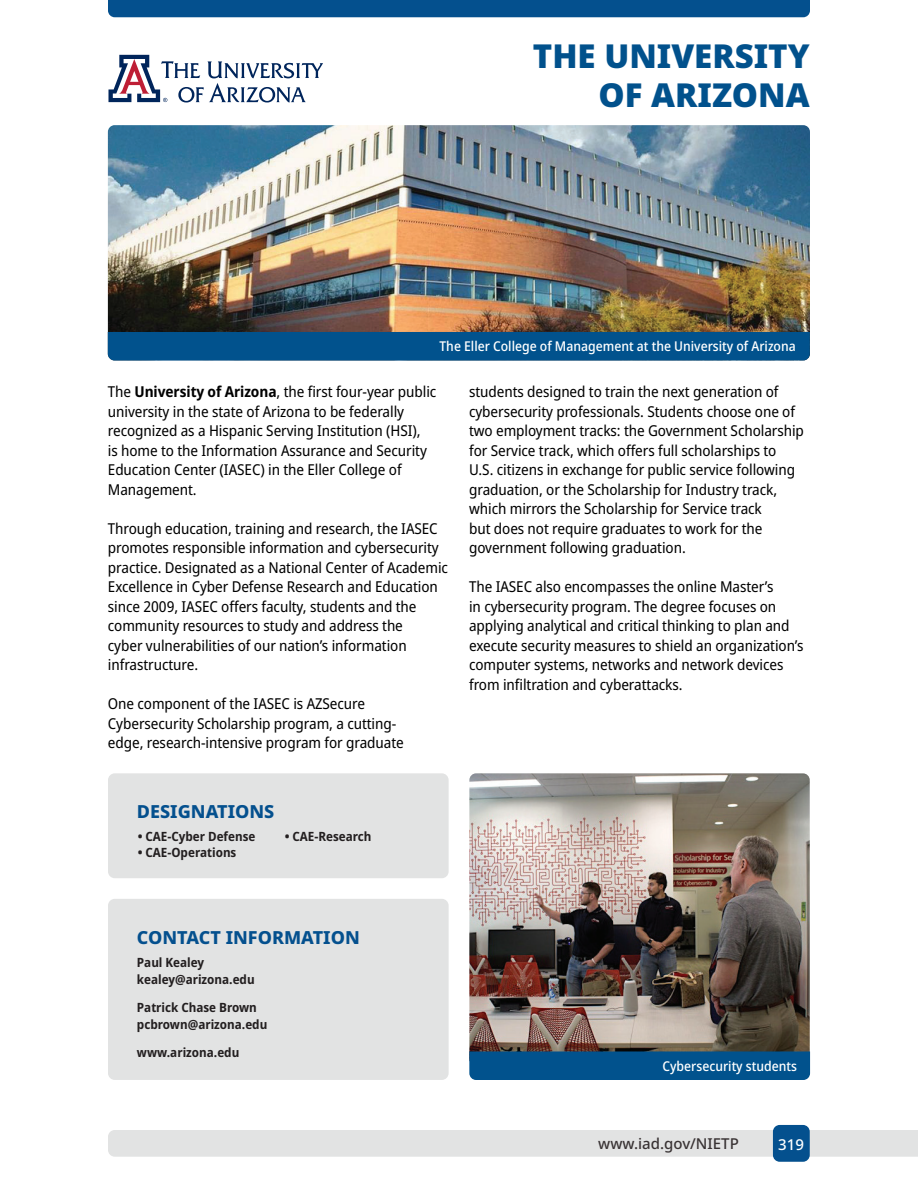
<style>
.page{position:relative;width:918px;height:1188px;background:#fff}
.page>*{position:absolute;margin:0;border:0;box-sizing:border-box;transform-origin:0 0}
.t1{font:900 33px/39.6px "Noto Sans";color:#01518c;text-align:right}
.t2{font:800 18px "Noto Sans";color:#04508e}
.t3{font:semi-condensed 15px/19.5px "Noto Sans";letter-spacing:-.005em;color:#000}
.t4{font:500 15px "Noto Sans";color:#393334}
.t5{font:500 15px "Noto Sans";color:#fff}
.t6{font:500 semi-condensed 13.5px "Noto Sans";color:#fff}
.t7{font:700 semi-condensed 12.75px/16.5px "Noto Sans";color:#231f20}
.s1{font-weight:700}
</style>
<div class="page">
<div style="left:108px;top:1130px;width:810px;height:27px;background:#e2e3e3"></div>
<div style="left:773px;top:1125px;width:37px;height:37px;background:#04508e;border-radius:7px"></div>
<div style="left:108px;top:0;width:702px;height:17px;background:#04508e"></div>
<div style="left:108px;top:899px;width:341px;height:181px;background:#e2e3e3;border-radius:7px"></div>
<div style="left:108px;top:773px;width:341px;height:105px;background:#e2e3e3;border-radius:7px"></div>
<img style="left:108px;top:125px;width:702px;height:207px">
<div style="left:108px;top:332px;width:702px;height:28px;background:#01528d"></div>
<svg style="left:108px;top:54px;width:215px;height:49px"></svg>
<img style="left:469px;top:773px;width:341px;height:278px">
<div style="left:469px;top:1051px;width:341px;height:29px;background:#01528d"></div>
<h1 class="t1" style="left:533px;top:36px;width:278px">THE UNIVERSITY<br>OF ARIZONA</h1>
<p class="t6" style="left:440px;top:337px;width:358px">The Eller College of Management at the University of Arizona</p>
<p class="t3" style="left:108px;top:382px;width:330px">The <span class="s1">University of Arizona</span>, the first four-year public university in the state of Arizona to be federally recognized as a Hispanic Serving Institution (HSI),<br>is home to the Information Assurance and Security Education Center (IASEC) in the Eller College of Management.</p>
<p class="t3" style="left:108px;top:519px;width:342px">Through education, training and research, the IASEC promotes responsible information and cybersecurity practice. Designated as a National Center of Academic Excellence in Cyber Defense Research and Education since 2009, IASEC offers faculty, students and the community resources to study and address the<br>cyber vulnerabilities of our nation’s information infrastructure.</p>
<p class="t3" style="left:108px;top:694px;width:297px">One component of the IASEC is AZSecure<br>Cybersecurity Scholarship program, a cutting&shy;edge, research-intensive program for graduate</p>
<p class="t2" style="left:137px;top:798px;width:139px">DESIGNATIONS</p>
<p class="t7" style="left:138px;top:828px;width:119px">• CAE-Cyber Defense</p>
<p class="t7" style="left:138px;top:845px;width:100px">• CAE-Operations</p>
<p class="t7" style="left:285px;top:828px;width:88px">• CAE-Research</p>
<p class="t3" style="left:469px;top:382px;width:336px">students designed to train the next generation of cybersecurity professionals. Students choose one of two employment tracks: the Government Scholarship for Service track, which offers full scholarships to U.S. citizens in exchange for public service following graduation, or the Scholarship for Industry track, which mirrors the Scholarship for Service track<br>but does not require graduates to work for the government following graduation.</p>
<p class="t3" style="left:469px;top:577px;width:336px">The IASEC also encompasses the online Master’s<br>in cybersecurity program. The degree focuses on applying analytical and critical thinking to plan and execute security measures to shield an organization’s computer systems, networks and network devices from infiltration and cyberattacks.</p>
<p class="t2" style="left:137px;top:924px;width:224px">CONTACT INFORMATION</p>
<p class="t7" style="left:137px;top:955px;width:119px">Paul Kealey kealey@arizona.edu</p>
<p class="t7" style="left:137px;top:1000px;width:132px">Patrick Chase Brown pcbrown@arizona.edu</p>
<p class="t7" style="left:137px;top:1045px;width:104px">www.arizona.edu</p>
<p class="t6" style="left:662px;top:1057px;width:136px">Cybersecurity students</p>
<p class="t4" style="left:598px;top:1133px;width:142px">www.iad.gov/NIETP</p>
<p class="t5" style="left:778px;top:1134px;width:27px">319</p>
</div>
